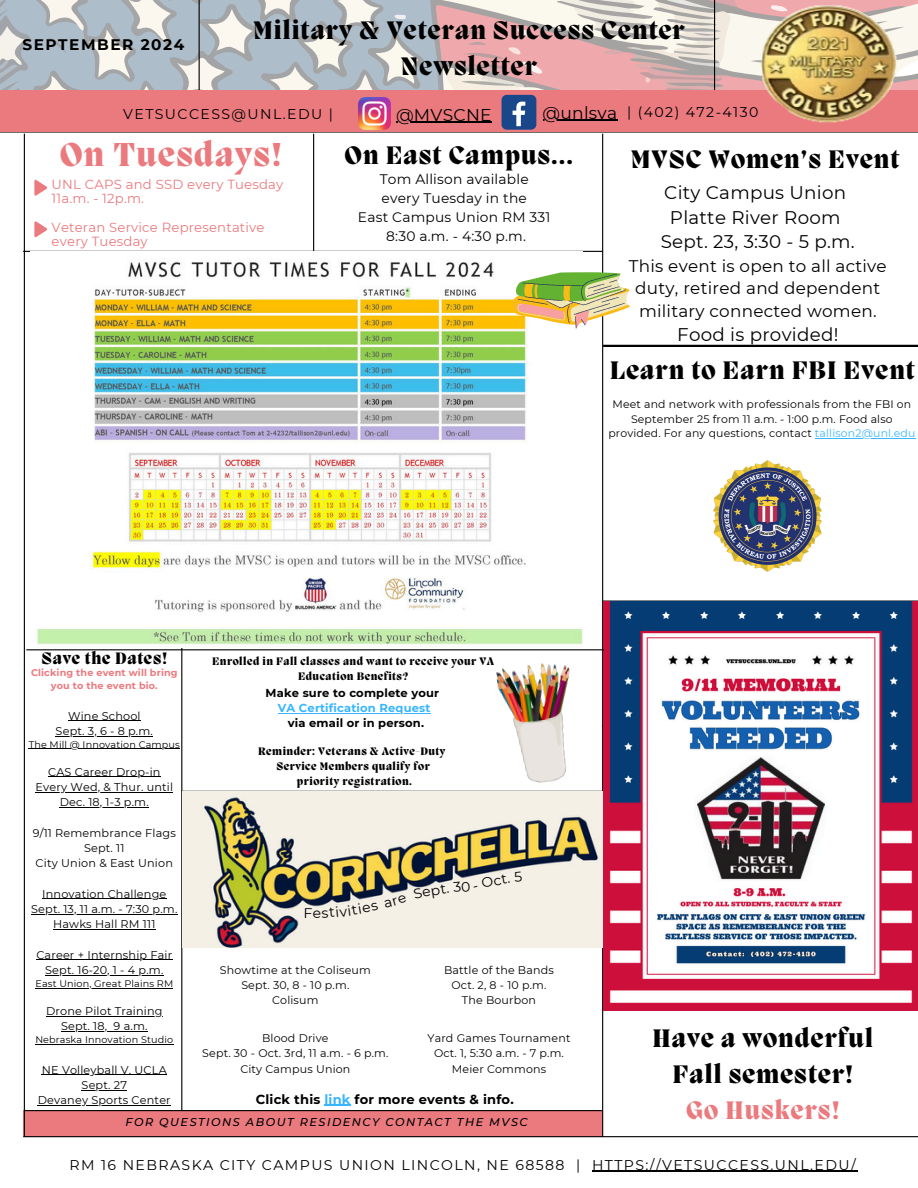
<style>
.page{position:relative;width:918px;height:1188px;background:#fff}
.page>*{position:absolute;margin:0;border:0;box-sizing:border-box;transform-origin:0 0}
.t1{font:800 34.05px "Migra";letter-spacing:.04em;color:#eb7a7f}
.t2{font:800 25.95px/36px "Migra";letter-spacing:.04em;color:#000;text-align:center}
.t3{font:800 25.95px "Migra";letter-spacing:.04em;color:#eb7a7f}
.t4{font:18.3px/24.8px "Montserrat";letter-spacing:.015em;color:#000;text-align:center}
.t5{font:17.1px "Montserrat";letter-spacing:.015em;color:#000}
.t6{font:800 16.95px "Migra";letter-spacing:.04em;color:#000}
.t7{font:16.8px/22.5px "Montserrat";letter-spacing:.015em;color:#000;text-align:center}
.t8{font:700 15.3px "Montserrat";letter-spacing:.1em;color:#000}
.t9{font:14.1px "Montserrat";letter-spacing:.1em;color:#000}
.t10{font:13.8px "Montserrat";letter-spacing:.015em;color:#000}
.t11{font:13.2px/14.2px "Montserrat";letter-spacing:.015em;color:#eb7a7f}
.t12{font:700 13.05px "Montserrat";letter-spacing:.015em;color:#000}
.t13{font:700 11.55px "Montserrat";letter-spacing:.015em;color:#000}
.t14{font:700 11.55px "Montserrat";letter-spacing:.015em;color:#38b6ff}
.t15{font:11.25px "Montserrat";letter-spacing:.015em;color:#000}
.t16{font:800 11.25px/15px "Migra";letter-spacing:.04em;color:#000;text-align:center}
.t17{font:italic 500 11.25px "Montserrat";letter-spacing:.13em;color:#000}
.t18{font:11.1px/15.1px "Montserrat";letter-spacing:.015em;color:#000;text-align:center}
.t19{font:10.95px/14.5px "Montserrat";letter-spacing:.015em;color:#000;text-align:center}
.t20{font:9.6px "Montserrat";letter-spacing:.015em;color:#000}
.t21{font:700 9.6px/12.9px "Montserrat";letter-spacing:.015em;color:#eb7a7f;text-align:center}
.s1{color:#38b6ff}
</style>
<div class="page">
<svg style="left:0;top:0;width:918px;height:90px;background:#cac2c5"></svg>
<hr style="left:199px;top:0;width:1px;height:90px;background:#000">
<hr style="left:714px;top:0;width:1px;height:90px;background:#000">
<div style="left:23px;top:1110px;width:580px;height:26px;background:#eb7a7f"></div>
<hr style="left:23px;top:1136px;width:895px;height:1px;background:#000">
<hr style="left:25px;top:1110px;width:578px;height:1px;background:#000">
<hr style="left:602px;top:134px;width:1px;height:1003px;background:#000">
<hr style="left:0;top:131px;width:918px;height:2px;background:#000">
<div style="left:0;top:90px;width:918px;height:42px;background:#eb7a7f"></div>
<img style="left:358px;top:97px;width:33px;height:33px">
<div style="left:502px;top:95px;width:34px;height:35px;background:#1a4789;border-radius:5px"></div>
<svg style="left:513px;top:102px;width:12px;height:24px"></svg>
<hr style="left:313px;top:134px;width:1px;height:153px;background:#000">
<img style="left:750px;top:0;width:153px;height:123px">
<hr style="left:24px;top:134px;width:1px;height:1003px;background:#000">
<hr style="left:181px;top:602px;width:1px;height:508px;background:#000">
<hr style="left:602px;top:725px;width:316px;height:2px;background:#000">
<img style="left:496px;top:663px;width:74px;height:120px">
<hr style="left:182px;top:791px;width:422px;height:1px;background:#000">
<hr style="left:602px;top:601px;width:316px;height:2px;background:#000">
<img style="left:604px;top:602px;width:314px;height:408px">
<img style="left:182px;top:791px;width:420px;height:157px">
<hr style="left:603px;top:345px;width:315px;height:2px;background:#000">
<img style="left:713px;top:460px;width:109px;height:112px">
<hr style="left:23px;top:251px;width:580px;height:1px;background:#000">
<svg style="left:34px;top:180px;width:13px;height:16px"></svg>
<svg style="left:34px;top:221px;width:13px;height:16px"></svg>
<img style="left:37px;top:252px;width:545px;height:396px">
<hr style="left:26px;top:649px;width:578px;height:1px;background:#000">
<hr style="left:68px;top:720px;width:73px;height:1px;background:#000">
<hr style="left:56px;top:736px;width:97px;height:1px;background:#000">
<hr style="left:29px;top:748px;width:151px;height:1px;background:#000">
<hr style="left:48px;top:777px;width:113px;height:1px;background:#000">
<hr style="left:35px;top:792px;width:138px;height:1px;background:#000">
<hr style="left:60px;top:807px;width:89px;height:1px;background:#000">
<hr style="left:42px;top:899px;width:125px;height:1px;background:#000">
<hr style="left:31px;top:914px;width:147px;height:1px;background:#000">
<hr style="left:53px;top:929px;width:103px;height:1px;background:#000">
<hr style="left:36px;top:960px;width:136px;height:1px;background:#000">
<hr style="left:45px;top:975px;width:119px;height:1px;background:#000">
<hr style="left:35px;top:988px;width:138px;height:1px;background:#000">
<hr style="left:46px;top:1016px;width:117px;height:1px;background:#000">
<hr style="left:61px;top:1031px;width:46px;height:1px;background:#000">
<hr style="left:114px;top:1031px;width:34px;height:1px;background:#000">
<hr style="left:35px;top:1044px;width:138px;height:1px;background:#000">
<hr style="left:42px;top:1074px;width:125px;height:1px;background:#000">
<hr style="left:82px;top:1090px;width:45px;height:1px;background:#000">
<hr style="left:38px;top:1105px;width:133px;height:1px;background:#000">
<hr style="left:592px;top:1171px;width:265px;height:1px;background:#000">
<hr style="left:396px;top:122px;width:96px;height:1px;background:#000">
<hr style="left:543px;top:120px;width:74px;height:1px;background:#000">
<hr style="left:278px;top:713px;width:153px;height:1px;background:#38b6ff">
<svg style="left:324px;top:1105px;width:27px;height:1px"></svg>
<svg style="left:513px;top:272px;width:117px;height:56px"></svg>
<hr style="left:815px;top:438px;width:101px;height:1px;background:#38b6ff">
<svg style="left:305px;top:903px;width:73px;height:15px"></svg>
<svg style="left:384px;top:895px;width:23px;height:13px"></svg>
<svg style="left:413px;top:872px;width:109px;height:27px;background:#d0cdc4"></svg>
<p class="t2" style="left:253px;top:14px;width:433px">Military &amp; Veteran Success Center<br>Newsletter</p>
<p class="t9" style="left:123px;top:105px;width:211px">VETSUCCESS@UNL.EDU |</p>
<p class="t5" style="left:396px;top:104px;width:97px">@MVSCNE</p>
<p class="t5" style="left:543px;top:102px;width:76px">@unlsva</p>
<p class="t9" style="left:627px;top:103px;width:133px">| (402) 472-4130</p>
<p class="t8" style="left:23px;top:35px;width:163px">SEPTEMBER 2024</p>
<h1 class="t1" style="left:60px;top:139px;width:224px">On Tuesdays!</h1>
<p class="t11" style="left:52px;top:177px;width:233px">UNL CAPS and SSD every Tuesday<br>11a.m. - 12p.m.</p>
<p class="t11" style="left:52px;top:220px;width:214px">Veteran Service Representative every Tuesday</p>
<p class="t2" style="left:344px;top:139px;width:230px">On East Campus...</p>
<p class="t10" style="left:380px;top:171px;width:150px">Tom Allison available</p>
<p class="t10" style="left:382px;top:190px;width:147px">every Tuesday in the</p>
<p class="t10" style="left:358px;top:209px;width:194px">East Campus Union RM 331</p>
<p class="t10" style="left:386px;top:228px;width:141px">8:30 a.m. - 4:30 p.m.</p>
<h2 class="t2" style="left:631px;top:144px;width:270px">MVSC Women’s Event</h2>
<h3 class="t4" style="left:661px;top:180px;width:196px">City Campus Union<br>Platte River Room<br>Sept. 23, 3:30 - 5 p.m.</h3>
<h3 class="t7" style="left:629px;top:255px;width:259px">This event is open to all active duty, retired and dependent military connected women.</h3>
<h3 class="t4" style="left:677px;top:322px;width:163px">Food is provided!</h3>
<h2 class="t2" style="left:610px;top:355px;width:307px">Learn to Earn FBI Event</h2>
<p class="t19" style="left:608px;top:397px;width:309px">Meet and network with professionals from the FBI on<br>September 25 from 11 a.m. - 1:00 p.m. Food also provided. For any questions, contact <span class="s1">tallison2@unl.edu</span></p>
<h2 class="t6" style="left:42px;top:651px;width:127px">Save the Dates!</h2>
<p class="t21" style="left:31px;top:666px;width:148px">Clicking the event will bring you to the event bio.</p>
<h1 class="t15" style="left:68px;top:709px;width:74px">Wine School</h1>
<h2 class="t15" style="left:56px;top:724px;width:99px">Sept. 3, 6 - 8 p.m.</h2>
<h2 class="t20" style="left:29px;top:738px;width:153px">The Mill @ Innovation Campus</h2>
<p class="t15" style="left:48px;top:765px;width:114px">CAS Career Drop-in</p>
<p class="t15" style="left:35px;top:780px;width:139px">Every Wed, &amp; Thur. until</p>
<p class="t15" style="left:60px;top:795px;width:90px">Dec. 18, 1-3 p.m.</p>
<p class="t15" style="left:33px;top:826px;width:145px">9/11 Remembrance Flags</p>
<p class="t15" style="left:84px;top:841px;width:42px">Sept. 11</p>
<p class="t15" style="left:36px;top:856px;width:139px">City Union &amp; East Union</p>
<p class="t15" style="left:42px;top:887px;width:126px">Innovation Challenge</p>
<p class="t15" style="left:31px;top:902px;width:148px">Sept. 13, 11 a.m. - 7:30 p.m.</p>
<p class="t15" style="left:53px;top:917px;width:104px">Hawks Hall RM 111</p>
<h5 class="t15" style="left:36px;top:948px;width:137px">Career + Internship Fair</h5>
<p class="t15" style="left:45px;top:963px;width:120px">Sept. 16-20, 1 - 4 p.m.</p>
<p class="t20" style="left:35px;top:978px;width:139px">East Union, Great Plains RM</p>
<p class="t15" style="left:46px;top:1004px;width:118px">Drone Pilot Training</p>
<p class="t15" style="left:61px;top:1019px;width:88px">Sept. 18, 9 a.m.</p>
<h2 class="t20" style="left:35px;top:1034px;width:139px">Nebraska Innovation Studio</h2>
<p class="t15" style="left:42px;top:1063px;width:126px">NE Volleyball V. UCLA</p>
<p class="t15" style="left:82px;top:1078px;width:47px">Sept. 27</p>
<p class="t15" style="left:38px;top:1093px;width:135px">Devaney Sports Center</p>
<p class="t16" style="left:212px;top:655px;width:283px">Enrolled in Fall classes and want to receive your VA<br>Education Benefits?</p>
<p class="t13" style="left:266px;top:686px;width:175px">Make sure to complete your</p>
<p class="t14" style="left:278px;top:701px;width:154px">VA Certification Request</p>
<p class="t13" style="left:288px;top:716px;width:138px">via email or in person.</p>
<p class="t16" style="left:258px;top:744px;width:189px">Reminder: Veterans &amp; Active-Duty</p>
<p class="t16" style="left:276px;top:759px;width:155px">Service Members qualify for</p>
<p class="t16" style="left:297px;top:774px;width:117px">priority registration.</p>
<p class="t18" style="left:220px;top:962px;width:153px">Showtime at the Coliseum<br>Sept. 30, 8 - 10 p.m.<br>Colisum</p>
<p class="t18" style="left:202px;top:1031px;width:188px">Blood Drive<br>Sept. 30 - Oct. 3rd, 11 a.m. - 6 p.m.<br>City Campus Union</p>
<p class="t18" style="left:444px;top:962px;width:111px">Battle of the Bands<br>Oct. 2, 8 - 10 p.m.<br>The Bourbon</p>
<p class="t18" style="left:427px;top:1031px;width:145px">Yard Games Tournament<br>Oct. 1, 5:30 a.m. - 7 p.m.<br>Meier Commons</p>
<p class="t12" style="left:256px;top:1091px;width:259px">Click this <span class="s1">link</span> for more events &amp; info.</p>
<p class="t17" style="left:125px;top:1116px;width:404px">FOR QUESTIONS ABOUT RESIDENCY CONTACT THE MVSC</p>
<h2 class="t2" style="left:653px;top:1023px;width:222px">Have a wonderful<br>Fall semester!</h2>
<h2 class="t3" style="left:686px;top:1098px;width:155px">Go Huskers!</h2>
<h4 class="t9" style="left:70px;top:1156px;width:788px">RM 16 NEBRASKA CITY CAMPUS UNION LINCOLN, NE 68588 | HTTPS://VETSUCCESS.UNL.EDU/</h4>
</div>
